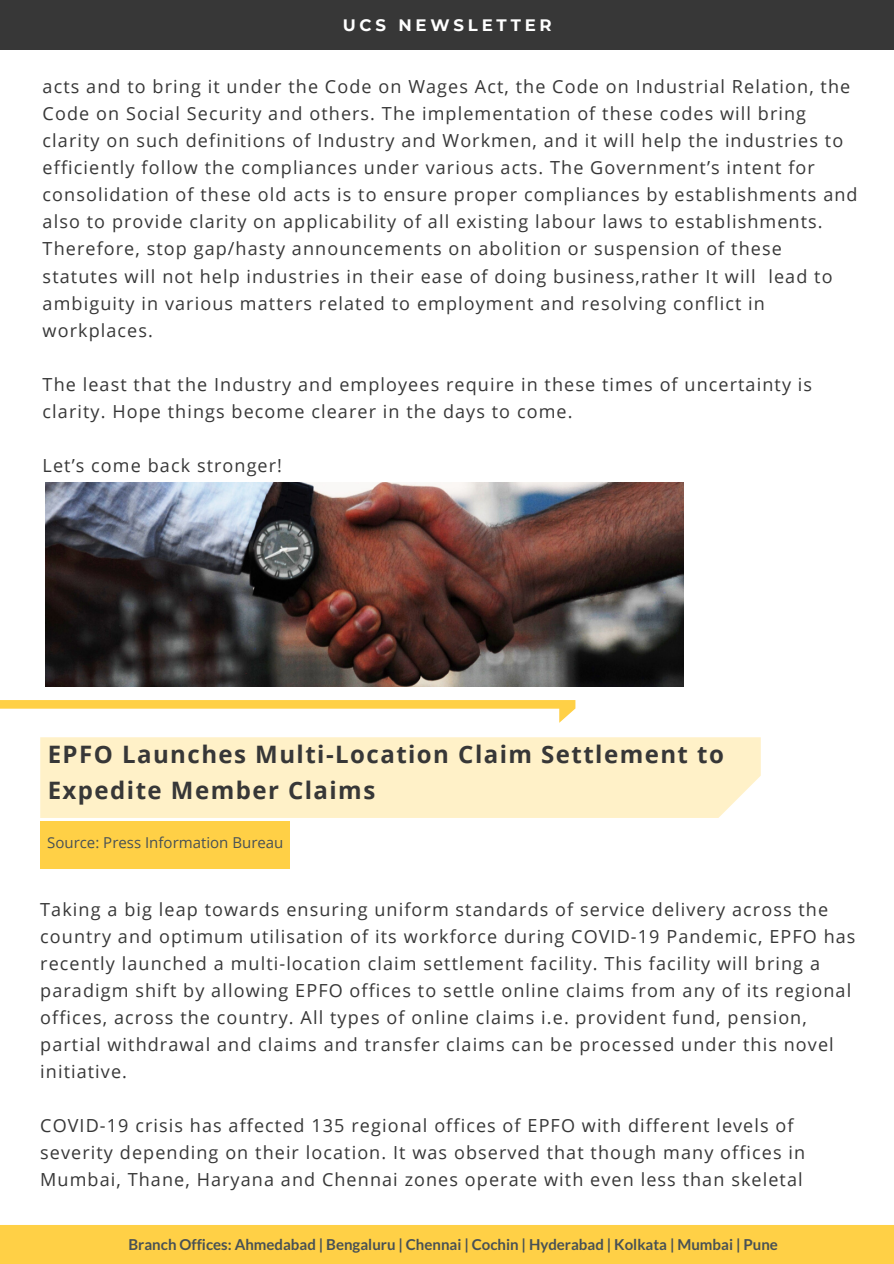
<style>
.page{position:relative;width:894px;height:1264px;background:#fff}
.page>*{position:absolute;margin:0;border:0;box-sizing:border-box;transform-origin:0 0}
.t1{font:700 24px/36px "Open Sans";letter-spacing:.06em;color:#373737}
.t2{font:18px/27px "Open Sans";letter-spacing:.06em;color:#373737}
.t3{font:700 16.5px "Montserrat";letter-spacing:.23em;color:#fff}
.t4{font:700 15px "Lato";color:#485155}
.t5{font:15px "Open Sans";color:#485155}
</style>
<div class="page">
<div style="left:0;top:0;width:893px;height:49px;background:#373737"></div>
<div style="left:0;top:1225px;width:893px;height:38px;background:#ffd046"></div>
<svg style="left:0;top:686px;width:575px;height:36px"></svg>
<div style="left:40px;top:737px;width:720px;height:81px;background:#fff1c8"></div>
<div style="left:40px;top:820px;width:249px;height:48px;background:#ffd046"></div>
<img style="left:45px;top:482px;width:638px;height:204px">
<p class="t3" style="left:342px;top:15px;width:210px">UCS NEWSLETTER</p>
<p class="t2" style="left:43px;top:73px;width:816px">acts and to bring it under the Code on Wages Act, the Code on Industrial Relation, the Code on Social Security and others. The implementation of these codes will bring clarity on such definitions of Industry and Workmen, and it will help the industries to efficiently follow the compliances under various acts. The Government’s intent for consolidation of these old acts is to ensure proper compliances by establishments and also to provide clarity on applicability of all existing labour laws to establishments.<br>Therefore, stop gap/hasty announcements on abolition or suspension of these statutes will not help industries in their ease of doing business,rather It will lead to ambiguity in various matters related to employment and resolving conflict in workplaces.</p>
<p class="t2" style="left:43px;top:370px;width:770px">The least that the Industry and employees require in these times of uncertainty is clarity. Hope things become clearer in the days to come.</p>
<p class="t2" style="left:43px;top:451px;width:241px">Let’s come back stronger!</p>
<h1 class="t1" style="left:48px;top:736px;width:677px">EPFO Launches Multi-Location Claim Settlement to<br>Expedite Member Claims</h1>
<p class="t5" style="left:47px;top:832px;width:238px">Source: Press Information Bureau</p>
<p class="t2" style="left:40px;top:895px;width:816px">Taking a big leap towards ensuring uniform standards of service delivery across the country and optimum utilisation of its workforce during COVID-19 Pandemic, EPFO has recently launched a multi-location claim settlement facility. This facility will bring a paradigm shift by allowing EPFO offices to settle online claims from any of its regional offices, across the country. All types of online claims i.e. provident fund, pension, partial withdrawal and claims and transfer claims can be processed under this novel initiative.</p>
<p class="t2" style="left:40px;top:1111px;width:766px">COVID-19 crisis has affected 135 regional offices of EPFO with different levels of severity depending on their location. It was observed that though many offices in<br>Mumbai, Thane, Haryana and Chennai zones operate with even less than skeletal</p>
<p class="t4" style="left:128px;top:1234px;width:650px">Branch Offices: Ahmedabad | Bengaluru | Chennai | Cochin | Hyderabad | Kolkata | Mumbai | Pune</p>
</div>
